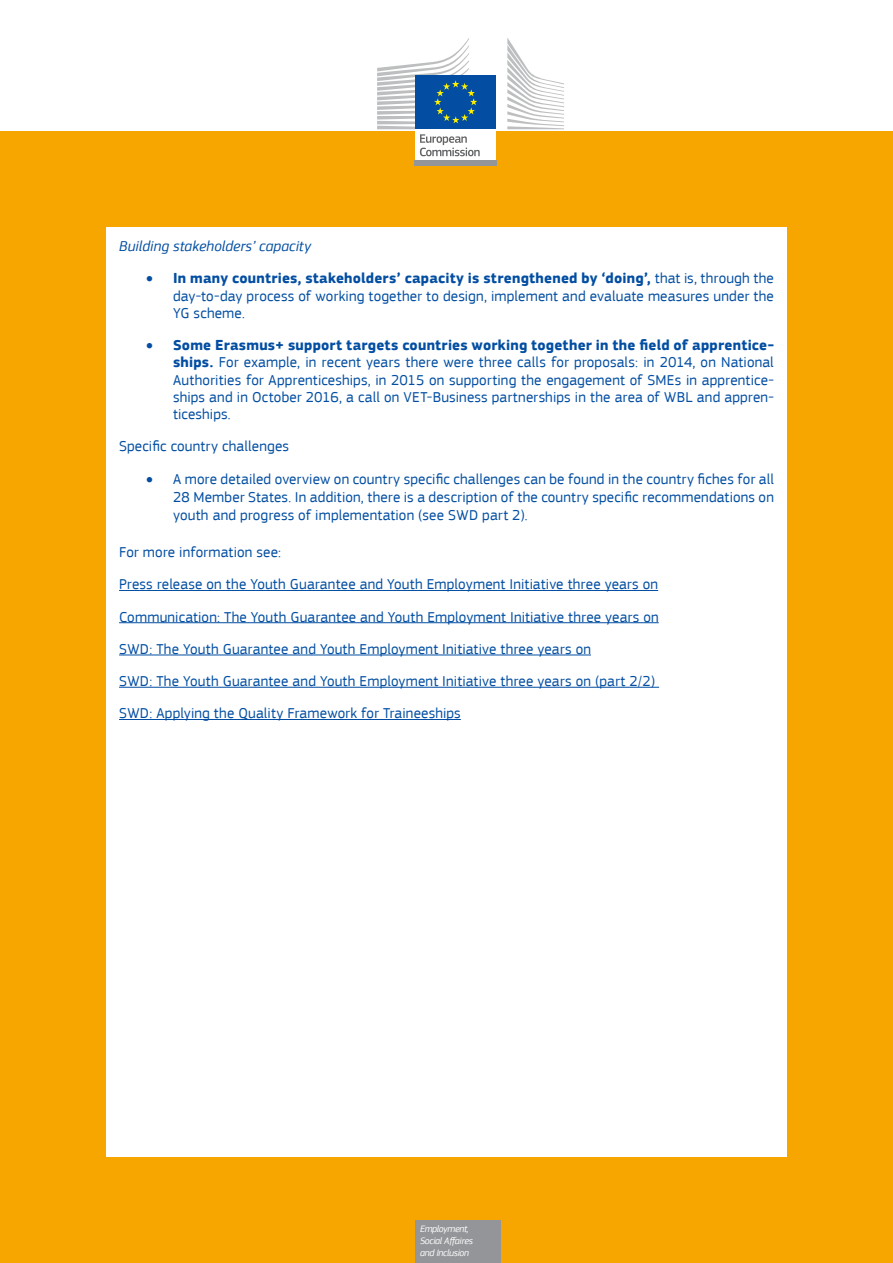
<style>
.page{position:relative;width:893px;height:1263px;background:#fff}
.page>*{position:absolute;margin:0;border:0;box-sizing:border-box;transform-origin:0 0}
.t1{font:15px/17.2px "EC Square Sans Pro";letter-spacing:.01em;color:#034ea2;text-align:justify}
.t2{font:italic 15px "EC Square Sans Pro";letter-spacing:.01em;color:#034ea2}
.t3{font:italic 9.75px/11.7px "EC Square Sans Pro";letter-spacing:-.03em;color:#fff}
.s1{font-weight:700}
</style>
<div class="page">
<div style="left:0;top:106px;width:893px;height:1157px;background:#f7a600"></div>
<div style="left:0;top:0;width:893px;height:130px;background:#fff"></div>
<div style="left:415px;top:128px;width:81px;height:35px;background:#fff"></div>
<div style="left:415px;top:75px;width:81px;height:54px;background:#034ea2"></div>
<svg style="left:507px;top:38px;width:57px;height:91px"></svg>
<svg style="left:377px;top:38px;width:103px;height:118px"></svg>
<div style="left:415px;top:161px;width:82px;height:5px;background:#939598"></div>
<div style="left:415px;top:1221px;width:85px;height:42px;background:#939598"></div>
<div style="left:106px;top:227px;width:681px;height:930px;background:#fff"></div>
<hr style="left:119px;top:590px;width:539px;height:1px;background:#034ea2">
<hr style="left:119px;top:622px;width:540px;height:1px;background:#034ea2">
<hr style="left:119px;top:654px;width:472px;height:1px;background:#034ea2">
<hr style="left:119px;top:687px;width:540px;height:1px;background:#034ea2">
<hr style="left:119px;top:719px;width:342px;height:1px;background:#034ea2">
<p class="t2" style="left:119px;top:237px;width:193px">Building stakeholders’ capacity</p>
<p class="t1" style="left:173px;top:270px;width:602px;text-indent:-27px">• <span class="s1">In many countries, stakeholders’ capacity is strengthened by ‘doing’,</span> that is, through the day-to-day process of working together to design, implement and evaluate measures under the YG scheme.</p>
<p class="t1" style="left:173px;top:337px;width:602px;text-indent:-27px">• <span class="s1">Some Erasmus+ support targets countries working together in the field of apprentice&shy;ships.</span> For example, in recent years there were three calls for proposals: in 2014, on National Authorities for Apprenticeships, in 2015 on supporting the engagement of SMEs in apprentice&shy;ships and in October 2016, a call on VET-Business partnerships in the area of WBL and appren&shy;ticeships.</p>
<p class="t1" style="left:119px;top:438px;width:171px">Specific country challenges</p>
<p class="t1" style="left:173px;top:470px;width:602px;line-height:18px;text-indent:-27px">• A more detailed overview on country specific challenges can be found in the country fiches for all 28 Member States. In addition, there is a description of the country specific recommendations on youth and progress of implementation (see SWD part 2).</p>
<p class="t1" style="left:119px;top:536px;width:541px;line-height:32.2px;text-align:left">For more information see:<br>Press release on the Youth Guarantee and Youth Employment Initiative three years on Communication: The Youth Guarantee and Youth Employment Initiative three years on SWD: The Youth Guarantee and Youth Employment Initiative three years on<br>SWD: The Youth Guarantee and Youth Employment Initiative three years on (part 2/2)<br>SWD: Applying the Quality Framework for Traineeships</p>
<p class="t3" style="left:420px;top:1223px;width:54px">Employment,<br>Social Affaires and Inclusion</p>
</div>
